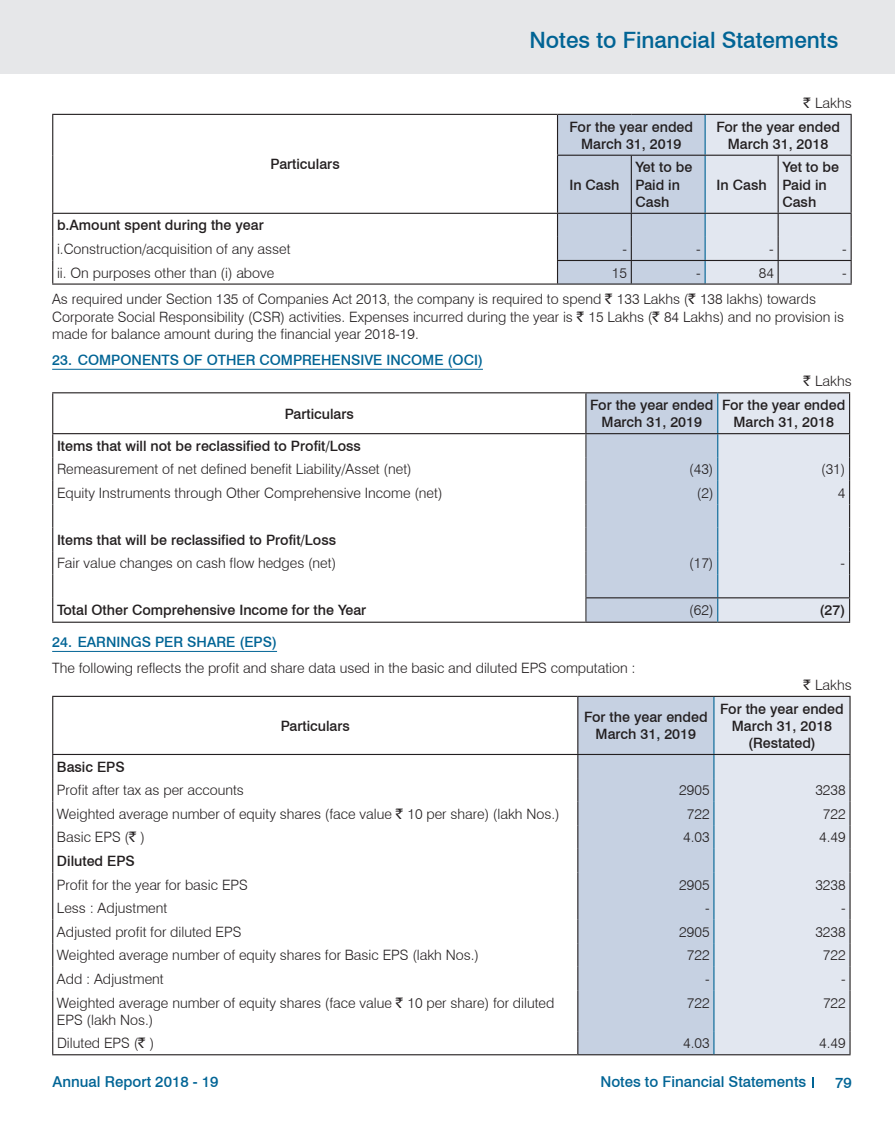
<style>
.page{position:relative;width:895px;height:1131px;background:#fff}
.page>*{position:absolute;margin:0;border:0;box-sizing:border-box;transform-origin:0 0}
.t1{font:500 22.5px "Swiss 721 BT";color:#016495}
.t2{font:500 15px "Swiss 721 BT";color:#016495}
.t3{font:300 14.25px/17.2px "Swiss 721 BT";color:#231f20}
.t4{font:500 14.25px/17.2px "Swiss 721 BT";color:#231f20;text-align:center}
.t5{font:500 14.25px "Swiss 721 BT";color:#016495}
.s1{font-family:"Rupee Foradian";font-weight:400}
</style>
<div class="page">
<div style="left:0;top:0;width:895px;height:74px;background:#e6e7e9"></div>
<hr style="left:52px;top:369px;width:431px;height:1px;background:#016495">
<hr style="left:52px;top:651px;width:225px;height:1px;background:#016495">
<hr style="left:705px;top:114px;width:147px;height:1px;background:#231f20">
<hr style="left:850px;top:115px;width:2px;height:40px;background:#231f20">
<hr style="left:850px;top:156px;width:2px;height:57px;background:#231f20">
<hr style="left:850px;top:214px;width:2px;height:23px;background:#231f20">
<hr style="left:850px;top:237px;width:2px;height:23px;background:#231f20">
<hr style="left:850px;top:261px;width:2px;height:22px;background:#231f20">
<hr style="left:557px;top:155px;width:295px;height:1px;background:#231f20">
<hr style="left:52px;top:115px;width:1px;height:40px;background:#231f20">
<hr style="left:52px;top:155px;width:1px;height:58px;background:#231f20">
<hr style="left:52px;top:114px;width:505px;height:1px;background:#231f20">
<hr style="left:52px;top:213px;width:800px;height:1px;background:#231f20">
<svg style="left:52px;top:214px;width:1px;height:69px"></svg>
<hr style="left:557px;top:260px;width:295px;height:1px;background:#231f20">
<svg style="left:557px;top:114px;width:294px;height:169px;background:#ccd3e0"></svg>
<hr style="left:777px;top:261px;width:2px;height:22px;background:#231f20">
<hr style="left:52px;top:283px;width:800px;height:2px;background:#231f20">
<hr style="left:586px;top:392px;width:132px;height:1px;background:#231f20">
<hr style="left:586px;top:622px;width:132px;height:1px;background:#231f20">
<hr style="left:718px;top:392px;width:132px;height:1px;background:#231f20">
<hr style="left:718px;top:622px;width:132px;height:1px;background:#231f20">
<svg style="left:585px;top:393px;width:265px;height:229px;background:#d1d8e5"></svg>
<hr style="left:586px;top:433px;width:264px;height:1px;background:#231f20">
<hr style="left:52px;top:393px;width:1px;height:40px;background:#231f20">
<hr style="left:52px;top:392px;width:534px;height:1px;background:#231f20">
<hr style="left:52px;top:433px;width:534px;height:1px;background:#231f20">
<svg style="left:52px;top:434px;width:1px;height:188px"></svg>
<hr style="left:586px;top:597px;width:264px;height:1px;background:#231f20">
<hr style="left:52px;top:622px;width:534px;height:1px;background:#231f20">
<div style="left:578px;top:697px;width:135px;height:357px;background:#c6d1e2"></div>
<div style="left:714px;top:697px;width:135px;height:357px;background:#e2e7f0"></div>
<hr style="left:578px;top:696px;width:136px;height:1px;background:#231f20">
<hr style="left:577px;top:697px;width:1px;height:57px;background:#231f20">
<svg style="left:577px;top:755px;width:1px;height:235px"></svg>
<hr style="left:577px;top:990px;width:1px;height:41px;background:#231f20">
<svg style="left:577px;top:1031px;width:1px;height:23px"></svg>
<hr style="left:578px;top:1054px;width:136px;height:1px;background:#231f20">
<hr style="left:714px;top:696px;width:136px;height:1px;background:#231f20">
<hr style="left:849px;top:697px;width:1px;height:57px;background:#231f20">
<svg style="left:849px;top:755px;width:1px;height:235px"></svg>
<hr style="left:849px;top:990px;width:1px;height:41px;background:#231f20">
<svg style="left:849px;top:1031px;width:1px;height:23px"></svg>
<hr style="left:714px;top:1054px;width:136px;height:1px;background:#231f20">
<hr style="left:713px;top:697px;width:1px;height:57px;background:#016495">
<svg style="left:713px;top:755px;width:1px;height:235px"></svg>
<hr style="left:713px;top:990px;width:1px;height:41px;background:#016495">
<svg style="left:713px;top:1031px;width:1px;height:23px"></svg>
<hr style="left:52px;top:697px;width:1px;height:57px;background:#231f20">
<hr style="left:52px;top:696px;width:526px;height:1px;background:#231f20">
<hr style="left:52px;top:754px;width:798px;height:1px;background:#231f20">
<svg style="left:52px;top:755px;width:1px;height:235px"></svg>
<hr style="left:52px;top:990px;width:1px;height:41px;background:#231f20">
<svg style="left:52px;top:1031px;width:1px;height:23px"></svg>
<hr style="left:52px;top:1054px;width:526px;height:1px;background:#231f20">
<h1 class="t1" style="left:529px;top:27px;width:310px">Notes to Financial Statements</h1>
<p class="t4" style="left:270px;top:155px;width:71px">Particulars</p>
<p class="t3" style="left:803px;top:94px;width:50px"><span class="s1">`</span> Lakhs</p>
<p class="t4" style="left:569px;top:118px;width:125px">For the year ended<br>March 31, 2019</p>
<p class="t4" style="left:716px;top:118px;width:125px">For the year ended<br>March 31, 2018</p>
<p class="t4" style="left:569px;top:176px;width:52px">In Cash</p>
<p class="t4" style="left:635px;top:159px;width:58px;text-align:left">Yet to be<br>Paid in<br>Cash</p>
<p class="t4" style="left:782px;top:159px;width:58px;text-align:left">Yet to be<br>Paid in<br>Cash</p>
<p class="t4" style="left:716px;top:176px;width:52px">In Cash</p>
<p class="t4" style="left:57px;top:217px;width:208px">b.Amount spent during the year</p>
<p class="t3" style="left:57px;top:240px;width:235px">i.Construction/acquisition of any asset</p>
<p class="t3" style="left:622px;top:240px;width:6px">-</p>
<p class="t3" style="left:696px;top:240px;width:6px">-</p>
<p class="t3" style="left:769px;top:240px;width:6px">-</p>
<p class="t3" style="left:842px;top:240px;width:6px">-</p>
<p class="t3" style="left:57px;top:264px;width:219px">ii. On purposes other than (i) above</p>
<p class="t3" style="left:612px;top:264px;width:17px">15</p>
<p class="t3" style="left:696px;top:264px;width:6px">-</p>
<p class="t3" style="left:759px;top:264px;width:17px">84</p>
<p class="t3" style="left:842px;top:264px;width:6px">-</p>
<p class="t3" style="left:52px;top:291px;width:793px">As required under Section 135 of Companies Act 2013, the company is required to spend <span class="s1">`</span> 133 Lakhs (<span class="s1">`</span> 138 lakhs) towards<br>Corporate Social Responsibility (CSR) activities. Expenses incurred during the year is <span class="s1">`</span> 15 Lakhs (<span class="s1">`</span> 84 Lakhs) and no provision is made for balance amount during the financial year 2018-19.</p>
<p class="t5" style="left:52px;top:351px;width:432px">23. COMPONENTS OF OTHER COMPREHENSIVE INCOME (OCI)</p>
<p class="t3" style="left:803px;top:372px;width:50px"><span class="s1">`</span> Lakhs</p>
<p class="t4" style="left:285px;top:405px;width:71px">Particulars</p>
<p class="t4" style="left:590px;top:396px;width:125px">For the year ended<br>March 31, 2019</p>
<p class="t4" style="left:722px;top:396px;width:125px">For the year ended<br>March 31, 2018</p>
<p class="t4" style="left:57px;top:437px;width:305px">Items that will not be reclassified to Profit/Loss</p>
<p class="t3" style="left:57px;top:461px;width:356px">Remeasurement of net defined benefit Liability/Asset (net)</p>
<p class="t3" style="left:689px;top:461px;width:26px">(43)</p>
<p class="t3" style="left:821px;top:461px;width:26px">(31)</p>
<p class="t3" style="left:57px;top:484px;width:387px">Equity Instruments through Other Comprehensive Income (net)</p>
<p class="t3" style="left:697px;top:484px;width:18px">(2)</p>
<p class="t3" style="left:838px;top:484px;width:9px">4</p>
<p class="t4" style="left:57px;top:531px;width:281px">Items that will be reclassified to Profit/Loss</p>
<p class="t3" style="left:57px;top:554px;width:281px">Fair value changes on cash flow hedges (net)</p>
<p class="t3" style="left:689px;top:554px;width:26px">(17)</p>
<p class="t3" style="left:840px;top:554px;width:6px">-</p>
<p class="t4" style="left:57px;top:601px;width:311px">Total Other Comprehensive Income for the Year</p>
<p class="t3" style="left:689px;top:601px;width:26px">(62)</p>
<p class="t4" style="left:819px;top:601px;width:27px">(27)</p>
<p class="t5" style="left:52px;top:633px;width:226px">24. EARNINGS PER SHARE (EPS)</p>
<p class="t3" style="left:52px;top:659px;width:585px">The following reflects the profit and share data used in the basic and diluted EPS computation :</p>
<p class="t3" style="left:803px;top:676px;width:50px"><span class="s1">`</span> Lakhs</p>
<p class="t4" style="left:281px;top:717px;width:71px">Particulars</p>
<p class="t4" style="left:584px;top:708px;width:125px">For the year ended<br>March 31, 2019</p>
<p class="t4" style="left:720px;top:700px;width:125px">For the year ended<br>March 31, 2018 (Restated)</p>
<p class="t4" style="left:57px;top:758px;width:69px">Basic EPS</p>
<p class="t3" style="left:57px;top:781px;width:188px">Profit after tax as per accounts</p>
<p class="t3" style="left:679px;top:781px;width:32px">2905</p>
<p class="t3" style="left:815px;top:781px;width:32px">3238</p>
<p class="t3" style="left:57px;top:805px;width:504px">Weighted average number of equity shares (face value <span class="s1">`</span> 10 per share) (lakh Nos.)</p>
<p class="t3" style="left:687px;top:805px;width:24px">722</p>
<p class="t3" style="left:823px;top:805px;width:24px">722</p>
<p class="t3" style="left:57px;top:828px;width:90px">Basic EPS (<span class="s1">`</span> )</p>
<p class="t3" style="left:683px;top:828px;width:28px">4.03</p>
<p class="t3" style="left:819px;top:828px;width:28px">4.49</p>
<p class="t4" style="left:57px;top:852px;width:79px">Diluted EPS</p>
<p class="t3" style="left:57px;top:876px;width:192px">Profit for the year for basic EPS</p>
<p class="t3" style="left:679px;top:876px;width:32px">2905</p>
<p class="t3" style="left:815px;top:876px;width:32px">3238</p>
<p class="t3" style="left:57px;top:899px;width:112px">Less : Adjustment</p>
<p class="t3" style="left:705px;top:899px;width:6px">-</p>
<p class="t3" style="left:841px;top:899px;width:6px">-</p>
<p class="t3" style="left:57px;top:923px;width:186px">Adjusted profit for diluted EPS</p>
<p class="t3" style="left:679px;top:923px;width:32px">2905</p>
<p class="t3" style="left:815px;top:923px;width:32px">3238</p>
<p class="t3" style="left:57px;top:946px;width:424px">Weighted average number of equity shares for Basic EPS (lakh Nos.)</p>
<p class="t3" style="left:687px;top:946px;width:24px">722</p>
<p class="t3" style="left:823px;top:946px;width:24px">722</p>
<p class="t3" style="left:57px;top:970px;width:108px">Add : Adjustment</p>
<p class="t3" style="left:705px;top:970px;width:6px">-</p>
<p class="t3" style="left:841px;top:970px;width:6px">-</p>
<p class="t3" style="left:57px;top:994px;width:499px">Weighted average number of equity shares (face value <span class="s1">`</span> 10 per share) for diluted<br>EPS (lakh Nos.)</p>
<p class="t3" style="left:687px;top:994px;width:24px">722</p>
<p class="t3" style="left:823px;top:994px;width:24px">722</p>
<p class="t3" style="left:57px;top:1034px;width:99px">Diluted EPS (<span class="s1">`</span> )</p>
<p class="t3" style="left:683px;top:1034px;width:28px">4.03</p>
<p class="t3" style="left:819px;top:1034px;width:28px">4.49</p>
<p class="t2" style="left:53px;top:1073px;width:167px">Annual Report 2018 - 19</p>
<p class="t2" style="left:600px;top:1073px;width:207px">Notes to Financial Statements</p>
<p class="t2" style="left:835px;top:1073px;width:18px">79</p>
</div>
